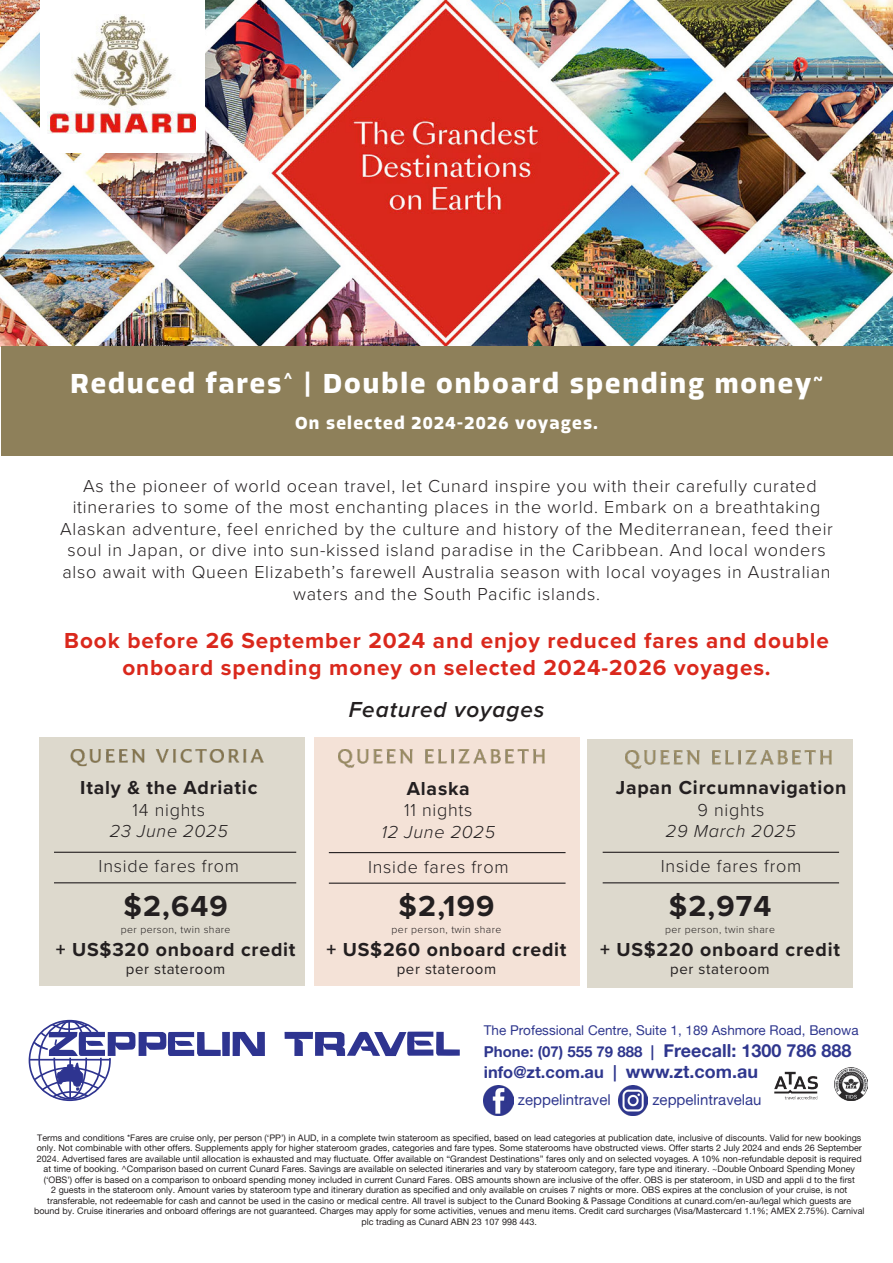
<style>
.page{position:relative;width:893px;height:1263px;background:#fff}
.page>*{position:absolute;margin:0;border:0;box-sizing:border-box;transform-origin:0 0}
.t1{font:700 30px "Proxima Nova";letter-spacing:.04em;color:#231f20}
.t2{font:700 28.5px "Allotrope";letter-spacing:.07em;color:#fff}
.t3{font:700 22.5px/27px "Proxima Nova";letter-spacing:.04em;color:#da281c;text-align:center}
.t4{font:italic 600 22.5px "Proxima Nova";letter-spacing:.04em;color:#231f20}
.t5{font:700 19.5px "Proxima Nova";letter-spacing:.04em;color:#231f20}
.t6{font:300 18px/21.6px "Proxima Nova";letter-spacing:.04em;color:#231f20;text-align:center}
.t7{font:italic 300 18px/21.6px "Proxima Nova";letter-spacing:.04em;color:#231f20;text-align:center}
.t8{font:700 18px "Allotrope";letter-spacing:.07em;color:#fff}
.t9{font:16.5px "Alte Haas Grotesk Bold";color:#2f378e}
.t10{font:15px "Alte Haas Grotesk Bold";color:#2f378e}
.t11{font:15px "Proxima Nova";letter-spacing:.04em;color:#231f20}
.t12{font:15px "Alte Haas Grotesk";color:#2f378e}
.t13{font:13.5px "Alte Haas Grotesk";color:#2f378e}
.t14{font:300 10.5px "Proxima Nova";letter-spacing:.04em;color:#231f20}
.t15{font:9px/10.5px "Alte Haas Grotesk";color:#231f20;text-align:center}
.s1{font-style:normal}
.s2{font-size:18px}
</style>
<div class="page">
<div style="left:222px;top:1032px;width:8px;height:24px;background:#2e3490"></div>
<svg style="left:233px;top:1032px;width:32px;height:24px"></svg>
<svg style="left:285px;top:1031px;width:175px;height:25px"></svg>
<svg style="left:28px;top:1019px;width:193px;height:83px"></svg>
<img style="left:834px;top:1067px;width:34px;height:34px">
<img style="left:774px;top:1071px;width:44px;height:28px">
<img style="left:484px;top:1085px;width:30px;height:30px">
<img style="left:618px;top:1085px;width:30px;height:30px">
<img style="left:0;top:0;width:893px;height:347px">
<div style="left:40px;top:0;width:164px;height:153px;background:#fff"></div>
<img style="left:47px;top:15px;width:148px;height:119px">
<div style="left:1px;top:347px;width:891px;height:109px;background:#8e805a"></div>
<div style="left:40px;top:737px;width:265px;height:249px;background:#ddd9cd"></div>
<div style="left:314px;top:737px;width:265px;height:249px;background:#f4e2d7"></div>
<hr style="left:329px;top:852px;width:237px;height:1px;background:#231f20">
<hr style="left:329px;top:882px;width:237px;height:2px;background:#231f20">
<img style="left:338px;top:749px;width:206px;height:18px">
<img style="left:70px;top:749px;width:194px;height:18px">
<div style="left:587px;top:739px;width:265px;height:249px;background:#ddd9cd"></div>
<hr style="left:54px;top:852px;width:242px;height:1px;background:#231f20">
<hr style="left:54px;top:882px;width:242px;height:1px;background:#231f20">
<hr style="left:603px;top:852px;width:236px;height:1px;background:#231f20">
<hr style="left:603px;top:882px;width:236px;height:1px;background:#231f20">
<img style="left:626px;top:751px;width:205px;height:18px">
<p class="t2" style="left:70px;top:365px;width:754px">Reduced fares<sup>^</sup> | Double onboard spending money<sup>~</sup></p>
<p class="t8" style="left:295px;top:411px;width:305px">On selected 2024-2026 voyages.</p>
<p class="t6" style="left:60px;top:474px;width:774px">As the pioneer of world ocean travel, let Cunard inspire you with their carefully curated itineraries to some of the most enchanting places in the world. Embark on a breathtaking Alaskan adventure, feel enriched by the culture and history of the Mediterranean, feed their soul in Japan, or dive into sun-kissed island paradise in the Caribbean. And local wonders also await with Queen Elizabeth’s farewell Australia season with local voyages in Australian waters and the South Pacific islands.</p>
<p class="t3" style="left:64px;top:627px;width:766px">Book before 26 September 2024 and enjoy reduced fares and double onboard spending money on selected 2024-2026 voyages.</p>
<p class="t4" style="left:349px;top:693px;width:197px">Featured voyages</p>
<p class="t5" style="left:80px;top:773px;width:179px">Italy &amp; the Adriatic</p>
<p class="t7" style="left:110px;top:798px;width:119px"><span class="s1">14 nights<br></span>23 June 2025</p>
<p class="t6" style="left:99px;top:854px;width:142px">Inside fares from</p>
<p class="t1" style="left:123px;top:884px;width:106px">$2,649</p>
<p class="t14" style="left:121px;top:921px;width:111px">per person, twin share</p>
<p class="t5" style="left:56px;top:935px;width:241px">+ US$320 onboard credit</p>
<p class="t11" style="left:126px;top:958px;width:101px">per stateroom</p>
<p class="t5" style="left:407px;top:773px;width:65px">Alaska</p>
<p class="t7" style="left:381px;top:798px;width:115px"><span class="s1">11 nights<br></span>12 June 2025</p>
<p class="t6" style="left:368px;top:855px;width:142px">Inside fares from</p>
<p class="t1" style="left:398px;top:884px;width:97px">$2,199</p>
<p class="t14" style="left:392px;top:921px;width:111px">per person, twin share</p>
<p class="t5" style="left:326px;top:935px;width:242px">+ US$260 onboard credit</p>
<p class="t11" style="left:397px;top:958px;width:101px">per stateroom</p>
<p class="t5" style="left:616px;top:773px;width:232px">Japan Circumnavigation</p>
<p class="t7" style="left:666px;top:798px;width:132px"><span class="s1">9 nights<br></span>29 March 2025</p>
<p class="t6" style="left:661px;top:854px;width:142px">Inside fares from</p>
<p class="t1" style="left:669px;top:884px;width:104px">$2,974</p>
<p class="t14" style="left:665px;top:921px;width:111px">per person, twin share</p>
<p class="t5" style="left:600px;top:935px;width:241px">+ US$220 onboard credit</p>
<p class="t11" style="left:670px;top:958px;width:101px">per stateroom</p>
<p class="t13" style="left:484px;top:1022px;width:376px">The Professional Centre, Suite 1, 189 Ashmore Road, Benowa</p>
<p class="t10" style="left:484px;top:1042px;width:369px">Phone: (07) 555 79 888 | <span class="s2">Freecall: 1300 786 888</span></p>
<p class="t9" style="left:484px;top:1062px;width:276px">info@zt.com.au | <span class="s2">www.zt.com.au</span></p>
<p class="t12" style="left:518px;top:1091px;width:94px">zeppelintravel</p>
<p class="t12" style="left:652px;top:1091px;width:111px">zeppelintravelau</p>
<p class="t15" style="left:34px;top:1132px;width:832px">Terms and conditions *Fares are cruise only, per person (‘PP’) in AUD, in a complete twin stateroom as specified, based on lead categories at publication date, inclusive of discounts. Valid for new bookings only. Not combinable with other offers. Supplements apply for higher stateroom grades, categories and fare types. Some staterooms have obstructed views. Offer starts 2 July 2024 and ends 26 September 2024. Advertised fares are available until allocation is exhausted and may fluctuate. Offer available on “Grandest Destinations” fares only and on selected voyages. A 10% non-refundable deposit is required at time of booking. ^Comparison based on current Cunard Fares. Savings are available on selected itineraries and vary by stateroom category, fare type and itinerary. ~Double Onboard Spending Money (‘OBS’) offer is based on a comparison to onboard spending money included in current Cunard Fares. OBS amounts shown are inclusive of the offer. OBS is per stateroom, in USD and appli d to the first<br>2 guests in the stateroom only. Amount varies by stateroom type and itinerary duration as specified and only available on cruises 7 nights or more. OBS expires at the conclusion of your cruise, is not transferable, not redeemable for cash and cannot be used in the casino or medical centre. All travel is subject to the Cunard Booking &amp; Passage Conditions at cunard.com/en-au/legal which guests are bound by. Cruise itineraries and onboard offerings are not guaranteed. Charges may apply for some activities, venues and menu items. Credit card surcharges (Visa/Mastercard 1.1%; AMEX 2.75%). Carnival plc trading as Cunard ABN 23 107 998 443.</p>
</div>
